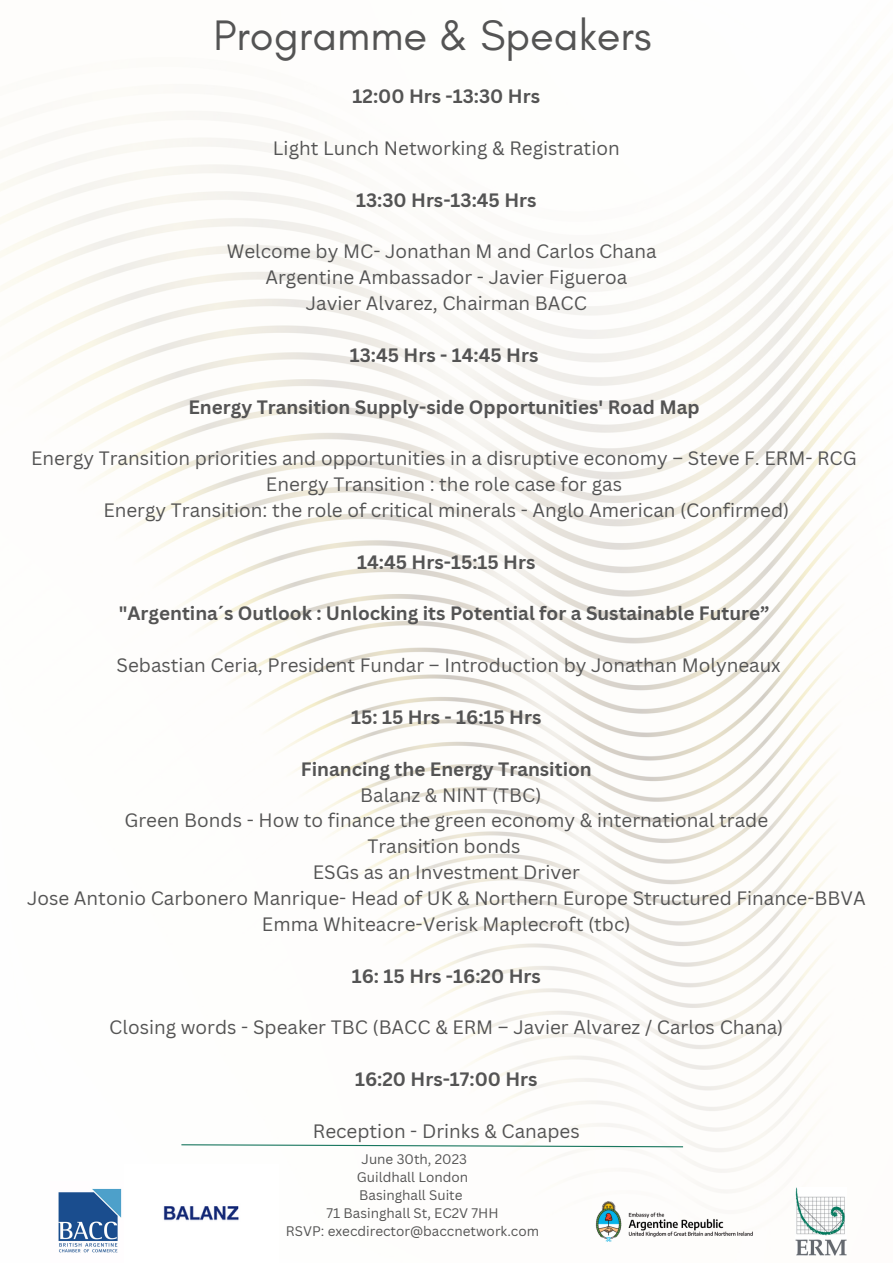
<style>
.page{position:relative;width:893px;height:1264px;background:#fff}
.page>*{position:absolute;margin:0;border:0;box-sizing:border-box;transform-origin:0 0}
.t1{font:43.5px "Glacial Indifference";color:#545454}
.t2{font:18.9px "Canva Sans";color:#545454}
.t3{font:700 18.9px "Canva Sans";color:#545454}
.t4{font:13.5px "Canva Sans";color:#545454}
</style>
<div class="page">
<img style="left:0;top:97px;width:883px;height:1159px">
<svg style="left:180px;top:1143px;width:504px;height:4px"></svg>
<img style="left:795px;top:1187px;width:51px;height:68px">
<img style="left:50px;top:1180px;width:74px;height:76px">
<img style="left:124px;top:1164px;width:154px;height:92px">
<img style="left:547px;top:1187px;width:234px;height:68px">
<p class="t1" style="left:213px;top:9px;width:439px">Programme &amp; Speakers</p>
<p class="t3" style="left:352px;top:83px;width:189px">12:00 Hrs -13:30 Hrs</p>
<p class="t2" style="left:273px;top:135px;width:348px">Light Lunch Networking &amp; Registration</p>
<p class="t3" style="left:356px;top:186px;width:182px">13:30 Hrs-13:45 Hrs</p>
<p class="t2" style="left:227px;top:238px;width:431px">Welcome by MC- Jonathan M and Carlos Chana</p>
<p class="t2" style="left:265px;top:264px;width:363px">Argentine Ambassador - Javier Figueroa</p>
<p class="t2" style="left:306px;top:290px;width:282px">Javier Alvarez, Chairman BACC</p>
<p class="t3" style="left:350px;top:341px;width:190px">13:45 Hrs - 14:45 Hrs</p>
<p class="t3" style="left:188px;top:393px;width:512px">Energy Transition Supply-side Opportunities' Road Map</p>
<p class="t2" style="left:31px;top:445px;width:827px">Energy Transition priorities and opportunities in a disruptive economy – Steve F. ERM- RCG</p>
<p class="t2" style="left:266px;top:471px;width:357px">Energy Transition : the role case for gas</p>
<p class="t2" style="left:103px;top:497px;width:687px">Energy Transition: the role of critical minerals - Anglo American (Confirmed)</p>
<p class="t3" style="left:357px;top:548px;width:180px">14:45 Hrs-15:15 Hrs</p>
<p class="t3" style="left:119px;top:600px;width:652px">"Argentina´s Outlook : Unlocking its Potential for a Sustainable Future”</p>
<p class="t2" style="left:116px;top:652px;width:665px">Sebastian Ceria, President Fundar – Introduction by Jonathan Molyneaux</p>
<p class="t3" style="left:351px;top:703px;width:192px">15: 15 Hrs - 16:15 Hrs</p>
<p class="t3" style="left:301px;top:755px;width:292px">Financing the Energy Transition</p>
<p class="t2" style="left:360px;top:781px;width:183px">Balanz &amp; NINT (TBC)</p>
<p class="t2" style="left:124px;top:807px;width:645px">Green Bonds - How to finance the green economy &amp; international trade</p>
<p class="t2" style="left:367px;top:833px;width:155px">Transition bonds</p>
<p class="t2" style="left:313px;top:859px;width:268px">ESGs as an Investment Driver</p>
<p class="t2" style="left:27px;top:884px;width:840px">Jose Antonio Carbonero Manrique- Head of UK &amp; Northern Europe Structured Finance-BBVA</p>
<p class="t2" style="left:262px;top:910px;width:370px">Emma Whiteacre-Verisk Maplecroft (tbc)</p>
<p class="t3" style="left:352px;top:962px;width:190px">16: 15 Hrs -16:20 Hrs</p>
<p class="t2" style="left:109px;top:1014px;width:675px">Closing words - Speaker TBC (BACC &amp; ERM – Javier Alvarez / Carlos Chana)</p>
<p class="t3" style="left:355px;top:1065px;width:184px">16:20 Hrs-17:00 Hrs</p>
<p class="t2" style="left:313px;top:1117px;width:268px">Reception - Drinks &amp; Canapes</p>
<p class="t4" style="left:361px;top:1149px;width:107px">June 30th, 2023</p>
<p class="t4" style="left:357px;top:1167px;width:113px">Guildhall London</p>
<p class="t4" style="left:359px;top:1185px;width:105px">Basinghall Suite</p>
<p class="t4" style="left:326px;top:1203px;width:173px">71 Basinghall St, EC2V 7HH</p>
<p class="t4" style="left:286px;top:1221px;width:254px">RSVP: execdirector@baccnetwork.com</p>
</div>
